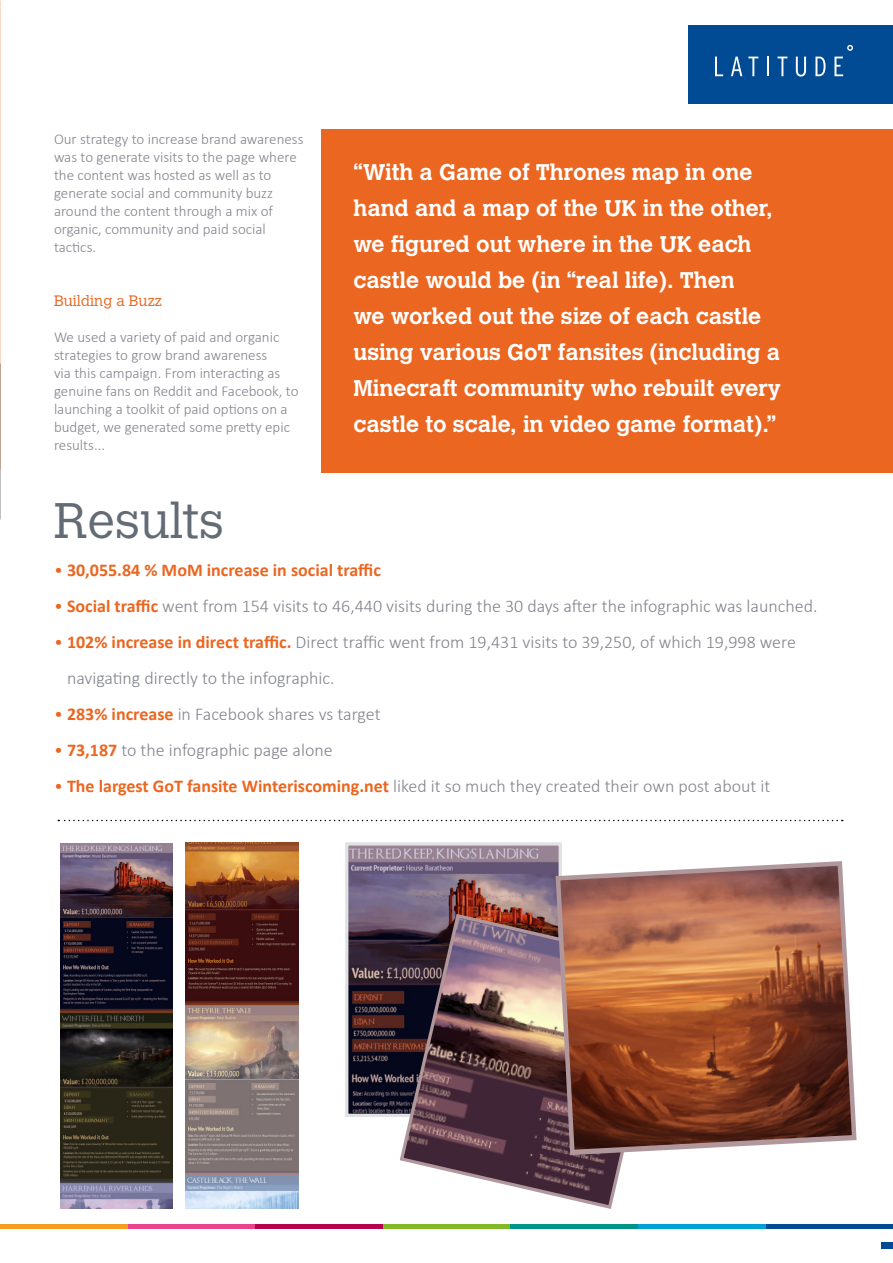
<style>
.page{position:relative;width:893px;height:1263px;background:#fff}
.page>*{position:absolute;margin:0;border:0;box-sizing:border-box;transform-origin:0 0}
.t1{font:300 49.5px "Calvert MT Std";color:#636b74}
.t2{font:700 22.5px/36px "Calvert MT Std";color:#fff}
.t3{font:300 18px/36px "Calibri";color:#81848c}
.t4{font:700 18px "Calibri";color:#eb6620}
.t5{font:300 15px/18px "Calibri";color:#81848c}
.t6{font:300 15px "Calvert MT Std";color:#eb6620}
.s1{font-weight:300}
.s2{color:#eb6620}
.s3{font-weight:700;color:#eb6620}
</style>
<div class="page">
<div style="left:882px;top:1242px;width:11px;height:7px;background:#004b93"></div>
<div style="left:688px;top:25px;width:205px;height:79px;background:#004b93"></div>
<svg style="left:715px;top:57px;width:8px;height:19px"></svg>
<svg style="left:731px;top:57px;width:11px;height:19px"></svg>
<svg style="left:748px;top:57px;width:10px;height:19px"></svg>
<svg style="left:767px;top:57px;width:2px;height:19px"></svg>
<svg style="left:777px;top:57px;width:10px;height:19px"></svg>
<svg style="left:796px;top:57px;width:10px;height:20px"></svg>
<svg style="left:815px;top:57px;width:10px;height:19px"></svg>
<svg style="left:834px;top:57px;width:9px;height:19px"></svg>
<svg style="left:847px;top:45px;width:6px;height:6px"></svg>
<div style="left:765px;top:1224px;width:128px;height:5px;background:#004b93"></div>
<div style="left:638px;top:1224px;width:127px;height:5px;background:#00a1d4"></div>
<div style="left:510px;top:1224px;width:128px;height:5px;background:#009486"></div>
<div style="left:383px;top:1224px;width:127px;height:5px;background:#80ba26"></div>
<div style="left:255px;top:1224px;width:128px;height:5px;background:#b6014c"></div>
<div style="left:128px;top:1224px;width:127px;height:5px;background:#e9458a"></div>
<div style="left:0;top:1224px;width:128px;height:5px;background:#f59d20"></div>
<img style="left:0;top:0;width:1px;height:470px">
<div style="left:322px;top:129px;width:571px;height:344px;background:#eb6620"></div>
<svg style="left:58px;top:820px;width:785px;height:1px"></svg>
<img style="left:60px;top:844px;width:112px;height:365px">
<img style="left:186px;top:843px;width:112px;height:366px">
<img style="left:349px;top:846px;width:209px;height:267px">
<div style="left:345px;top:842px;width:217px;height:275px;border:3px solid #e0e1e2"></div>
<img style="left:398px;top:912px;width:225px;height:297px">
<svg style="left:553px;top:859px;width:304px;height:298px;background:#a0644b"></svg>
<p class="t5" style="left:54px;top:129px;width:251px">Our strategy to increase brand awareness was to generate visits to the page where the content was hosted as well as to generate social and community buzz around the content through a mix of organic, community and paid social tactics.</p>
<p class="t6" style="left:54px;top:292px;width:109px">Building a Buzz</p>
<p class="t5" style="left:54px;top:327px;width:246px">We used a variety of paid and organic strategies to grow brand awareness<br>via this campaign. From interacting as genuine fans on Reddit and Facebook, to launching a toolkit of paid options on a budget, we generated some pretty epic results...</p>
<p class="t2" style="left:353px;top:154px;width:429px">“With a Game of Thrones map in one hand and a map of the UK in the other, we figured out where in the UK each castle would be (in “real life). Then<br>we worked out the size of each castle using various GoT fansites (including a Minecraft community who rebuilt every castle to scale, in video game format).”</p>
<h1 class="t1" style="left:54px;top:493px;width:172px">Results</h1>
<p class="t4" style="left:54px;top:559px;width:328px"><span class="s1">•</span> 30,055.84 % MoM increase in social traffic</p>
<p class="t3" style="left:54px;top:587px;width:765px"><span class="s2">•</span> <span class="s3">Social traffic</span> went from 154 visits to 46,440 visits during the 30 days after the infographic was launched.</p>
<p class="t3" style="left:67px;top:623px;width:730px;text-indent:-13px"><span class="s2">•</span> <span class="s3">102% increase in direct traffic.</span> Direct traffic went from 19,431 visits to 39,250, of which 19,998 were navigating directly to the infographic.</p>
<p class="t3" style="left:54px;top:695px;width:328px"><span class="s2">•</span> <span class="s3">283% increase</span> in Facebook shares vs target</p>
<p class="t3" style="left:54px;top:731px;width:280px"><span class="s2">•</span> <span class="s3">73,187</span> to the infographic page alone</p>
<p class="t3" style="left:54px;top:767px;width:718px"><span class="s2">•</span> <span class="s3">The largest GoT fansite Winteriscoming.net</span> liked it so much they created their own post about it</p>
</div>
